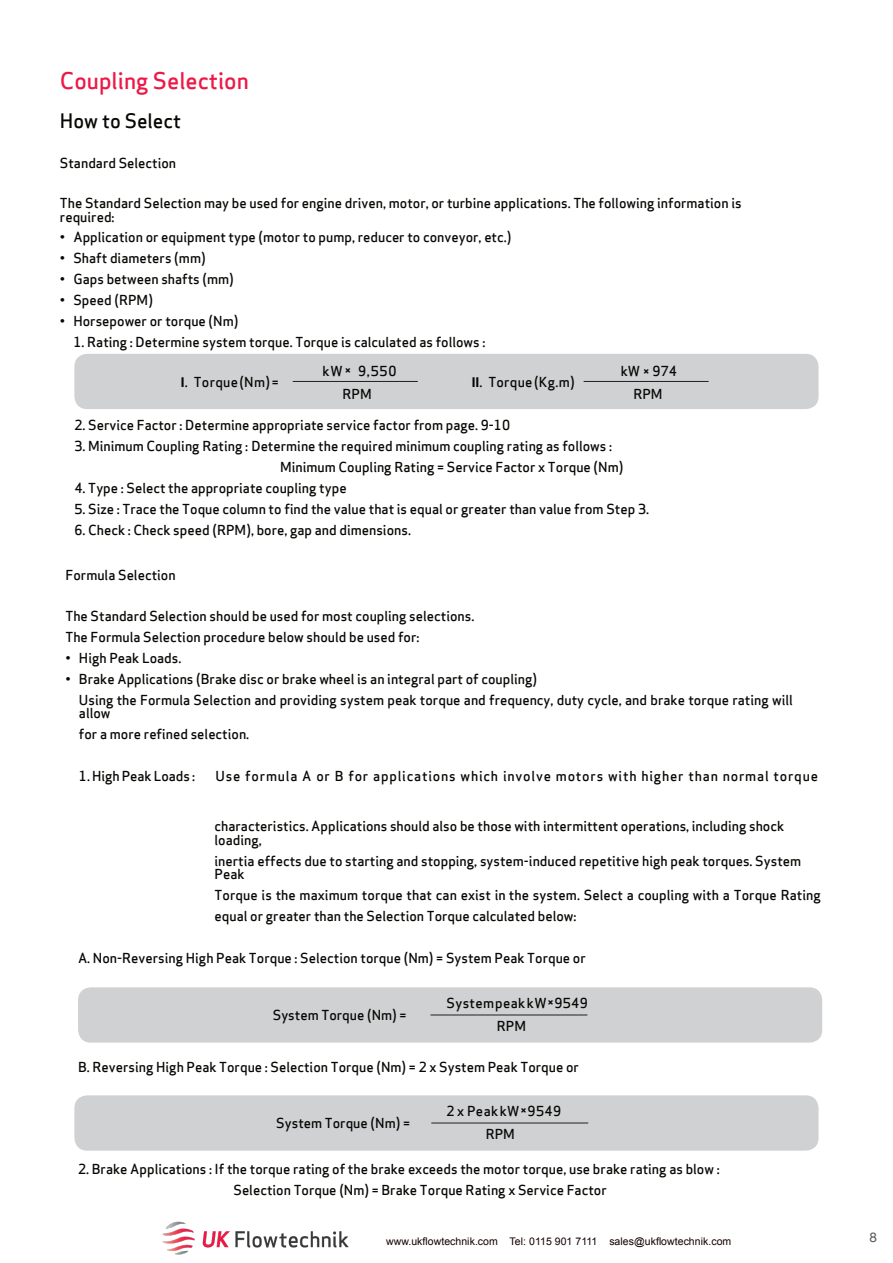
<style>
.page{position:relative;width:893px;height:1263px;background:#fff}
.page>*{position:absolute;margin:0;border:0;box-sizing:border-box;transform-origin:0 0}
.t1{font:500 22.5px "Apex Sans";color:#ed1846}
.t2{font:500 19.5px "Apex Sans";color:#080704}
.t3{font:500 13.5px/21px "Apex Sans";color:#080704}
.t4{font:500 13.5px "Apex Sans";letter-spacing:.06em;color:#080704}
.t5{font:500 13.5px "Apex Sans";letter-spacing:.02em;color:#080704}
.t6{font:500 13.5px/22.8px "Apex Sans";letter-spacing:.025em;color:#080704}
.t7{font:500 13.5px/22.8px "Apex Sans";letter-spacing:.035em;color:#080704;text-align:center}
.t8{font:13.5px "Helvetica Neue";color:#58595b}
.t9{font:10.5px "Arial";letter-spacing:.005em;color:#150000}
.s1{font-family:"Helvetica";font-weight:700}
</style>
<div class="page">
<img style="left:162px;top:1221px;width:187px;height:34px">
<div style="left:74px;top:354px;width:745px;height:55px;background:#d0d1d3;border-radius:13px"></div>
<hr style="left:293px;top:381px;width:125px;height:1px;background:#231f20">
<hr style="left:584px;top:381px;width:125px;height:1px;background:#231f20">
<div style="left:78px;top:987px;width:744px;height:56px;background:#d0d1d3;border-radius:13px"></div>
<hr style="left:430px;top:1015px;width:157px;height:1px;background:#231f20">
<div style="left:74px;top:1095px;width:745px;height:56px;background:#d0d1d3;border-radius:13px"></div>
<hr style="left:431px;top:1123px;width:157px;height:1px;background:#231f20">
<h1 class="t1" style="left:60px;top:72px;width:190px">Coupling Selection</h1>
<h2 class="t2" style="left:60px;top:114px;width:123px">How to Select</h2>
<p class="t3" style="left:60px;top:154px;width:118px">Standard Selection</p>
<p class="t3" style="left:60px;top:198px;width:683px;line-height:13.5px">The Standard Selection may be used for engine driven, motor, or turbine applications. The following information is required:</p>
<p class="t3" style="left:60px;top:228px;width:453px">• Application or equipment type (motor to pump, reducer to conveyor, etc.)</p>
<p class="t3" style="left:60px;top:249px;width:147px">• Shaft diameters (mm)</p>
<p class="t3" style="left:60px;top:270px;width:175px">• Gaps between shafts (mm)</p>
<p class="t3" style="left:60px;top:291px;width:95px">• Speed (RPM)</p>
<p class="t3" style="left:60px;top:312px;width:180px">• Horsepower or torque (Nm)</p>
<p class="t3" style="left:73px;top:333px;width:413px">1. Rating : Determine system torque. Torque is calculated as follows :</p>
<p class="t5" style="left:181px;top:377px;width:99px"><span class="s1">Ⅰ</span>. Torque (Nm) =</p>
<p class="t3" style="left:322px;top:361px;width:76px;line-height:22.8px;text-align:center">kW × 9,550<br>RPM</p>
<p class="t5" style="left:472px;top:377px;width:104px"><span class="s1">Ⅱ</span>. Torque (Kg.m)</p>
<p class="t3" style="left:621px;top:361px;width:58px;line-height:22.8px;text-align:center">kW × 974<br>RPM</p>
<p class="t3" style="left:74px;top:416px;width:437px">2. Service Factor : Determine appropriate service factor from page. 9-10</p>
<p class="t3" style="left:280px;top:437px;width:345px;text-indent:-206px">3. Minimum Coupling Rating : Determine the required minimum coupling rating as follows :<br>Minimum Coupling Rating = Service Factor x Torque (Nm)</p>
<p class="t3" style="left:74px;top:479px;width:274px">4. Type : Select the appropriate coupling type</p>
<p class="t3" style="left:74px;top:500px;width:576px">5. Size : Trace the Toque column to find the value that is equal or greater than value from Step 3.</p>
<p class="t3" style="left:74px;top:521px;width:338px">6. Check : Check speed (RPM), bore, gap and dimensions.</p>
<p class="t3" style="left:65px;top:566px;width:112px">Formula Selection</p>
<p class="t3" style="left:65px;top:607px;width:410px">The Standard Selection should be used for most coupling selections.<br>The Formula Selection procedure below should be used for:</p>
<p class="t3" style="left:65px;top:649px;width:117px">• High Peak Loads.</p>
<p class="t3" style="left:79px;top:670px;width:715px;text-indent:-14px">• Brake Applications (Brake disc or brake wheel is an integral part of coupling)<br>Using the Formula Selection and providing system peak torque and frequency, duty cycle, and brake torque rating will</p>
<p class="t3" style="left:79px;top:704px;width:172px">allow<br>for a more refined selection.</p>
<p class="t3" style="left:79px;top:767px;width:118px">1. High Peak Loads :</p>
<p class="t4" style="left:215px;top:771px;width:604px">Use formula A or B for applications which involve motors with higher than normal torque</p>
<p class="t3" style="left:215px;top:821px;width:571px;line-height:13.5px">characteristics. Applications should also be those with intermittent operations, including shock loading,</p>
<p class="t3" style="left:215px;top:856px;width:588px;line-height:13.5px">inertia effects due to starting and stopping, system-induced repetitive high peak torques. System<br>Peak</p>
<p class="t3" style="left:215px;top:886px;width:608px">Torque is the maximum torque that can exist in the system. Select a coupling with a Torque Rating equal or greater than the Selection Torque calculated below:</p>
<p class="t3" style="left:78px;top:949px;width:509px">A. Non-Reversing High Peak Torque : Selection torque (Nm) = System Peak Torque or</p>
<p class="t3" style="left:273px;top:1006px;width:135px">System Torque (Nm) =</p>
<p class="t6" style="left:497px;top:993px;width:92px;text-indent:-50px">System peak kW×9549<br>RPM</p>
<p class="t3" style="left:78px;top:1058px;width:502px">B. Reversing High Peak Torque : Selection Torque (Nm) = 2 x System Peak Torque or</p>
<p class="t3" style="left:276px;top:1114px;width:135px">System Torque (Nm) =</p>
<p class="t7" style="left:446px;top:1101px;width:116px">2 x Peak kW×9549<br>RPM</p>
<p class="t3" style="left:233px;top:1160px;width:488px;text-indent:-155px">2. Brake Applications : If the torque rating of the brake exceeds the motor torque, use brake rating as blow :<br>Selection Torque (Nm) = Brake Torque Rating x Service Factor</p>
<p class="t9" style="left:386px;top:1237px;width:347px">www.ukflowtechnik.com Tel: 0115 901 7111 sales@ukflowtechnik.com</p>
<p class="t8" style="left:870px;top:1229px;width:9px">8</p>
</div>
